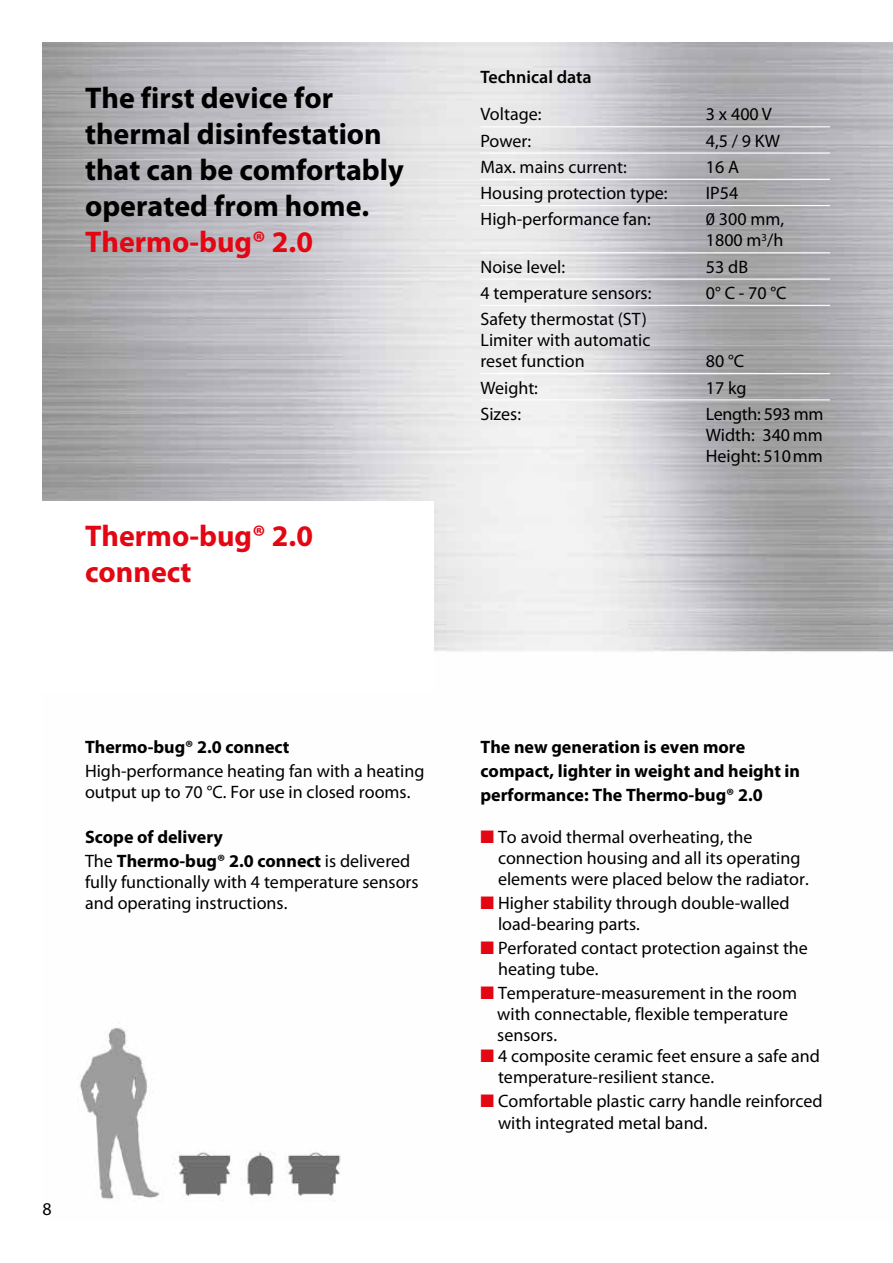
<style>
.page{position:relative;width:893px;height:1263px;background:#fff}
.page>*{position:absolute;margin:0;border:0;box-sizing:border-box;transform-origin:0 0}
.t1{font:700 30px/36px "Myriad Pro";color:#000}
.t2{font:700 30px/36px "Myriad Pro";color:#e30613}
.t3{font:18px/21px "Myriad Pro";color:#000}
.t4{font:700 18px/24px "Myriad Pro";color:#000}
.t5{font:600 18px "Myriad Pro";color:#000}
.s1{font-weight:400}
.s2{color:#e30613}
</style>
<div class="page">
<img style="left:76px;top:1021px;width:269px;height:182px">
<svg style="left:706px;top:213px;width:8px;height:13px"></svg>
<h1 class="t1" style="left:85px;top:78px;width:320px">The first device for thermal disinfestation that can be comfortably operated from home.</h1>
<h1 class="t2" style="left:85px;top:222px;width:229px">Thermo-bug® 2.0</h1>
<h1 class="t2" style="left:85px;top:516px;width:229px">Thermo-bug® 2.0 connect</h1>
<p class="t5" style="left:480px;top:66px;width:113px">Technical data</p>
<p class="t3" style="left:480px;top:104px;width:63px">Voltage:</p>
<p class="t3" style="left:706px;top:104px;width:68px">3 x 400 V</p>
<p class="t3" style="left:480px;top:130px;width:52px">Power:</p>
<p class="t3" style="left:706px;top:130px;width:76px">4,5 / 9 KW</p>
<p class="t3" style="left:480px;top:156px;width:148px">Max. mains current:</p>
<p class="t3" style="left:706px;top:156px;width:35px">16 A</p>
<p class="t3" style="left:480px;top:182px;width:189px">Housing protection type:</p>
<p class="t3" style="left:706px;top:182px;width:34px">IP54</p>
<p class="t3" style="left:480px;top:209px;width:172px">High-performance fan:</p>
<p class="t3" style="left:706px;top:209px;width:80px;text-align:right">300 mm,<br>1800 m<sup>3</sup>/h</p>
<p class="t3" style="left:480px;top:256px;width:86px">Noise level:</p>
<p class="t3" style="left:706px;top:256px;width:44px">53 dB</p>
<p class="t3" style="left:480px;top:282px;width:172px">4 temperature sensors:</p>
<p class="t3" style="left:706px;top:282px;width:82px">0° C - 70 °C</p>
<p class="t3" style="left:480px;top:308px;width:171px">Safety thermostat (ST)<br>Limiter with automatic reset function</p>
<p class="t3" style="left:706px;top:350px;width:40px">80 °C</p>
<p class="t3" style="left:480px;top:377px;width:59px">Weight:</p>
<p class="t3" style="left:706px;top:377px;width:42px">17 kg</p>
<p class="t3" style="left:480px;top:403px;width:42px">Sizes:</p>
<p class="t3" style="left:706px;top:403px;width:119px;text-align:justify">Length: 593 mm Width: 340 mm Height: 510mm</p>
<p class="t4" style="left:85px;top:735px;width:206px">Thermo-bug® 2.0 connect</p>
<p class="t3" style="left:85px;top:761px;width:341px">High-performance heating fan with a heating output up to 70 °C. For use in closed rooms.</p>
<p class="t4" style="left:85px;top:825px;width:327px">Scope of delivery<br><span class="s1">The</span> Thermo-bug® 2.0 connect <span class="s1">is delivered</span></p>
<p class="t3" style="left:85px;top:872px;width:335px">fully functionally with 4 temperature sensors and operating instructions.</p>
<p class="t3" style="left:43px;top:1198px;width:11px">8</p>
<p class="t4" style="left:480px;top:735px;width:321px">The new generation is even more compact, lighter in weight and height in performance: The Thermo-bug® 2.0</p>
<p class="t3" style="left:498px;top:827px;width:312px;text-indent:-18px"><span class="s2">■</span> To avoid thermal overheating, the connection housing and all its operating elements were placed below the radiator.</p>
<p class="t3" style="left:498px;top:893px;width:293px;text-indent:-18px"><span class="s2">■</span> Higher stability through double-walled load-bearing parts.</p>
<p class="t3" style="left:498px;top:938px;width:311px;text-indent:-18px"><span class="s2">■</span> Perforated contact protection against the heating tube.</p>
<p class="t3" style="left:497px;top:983px;width:301px;text-indent:-17px"><span class="s2">■</span> Temperature-measurement in the room with connectable, flexible temperature sensors.</p>
<p class="t3" style="left:498px;top:1046px;width:324px;text-indent:-18px"><span class="s2">■</span> 4 composite ceramic feet ensure a safe and temperature-resilient stance.</p>
<p class="t3" style="left:498px;top:1091px;width:326px;text-indent:-18px"><span class="s2">■</span> Comfortable plastic carry handle reinforced with integrated metal band.</p>
</div>
